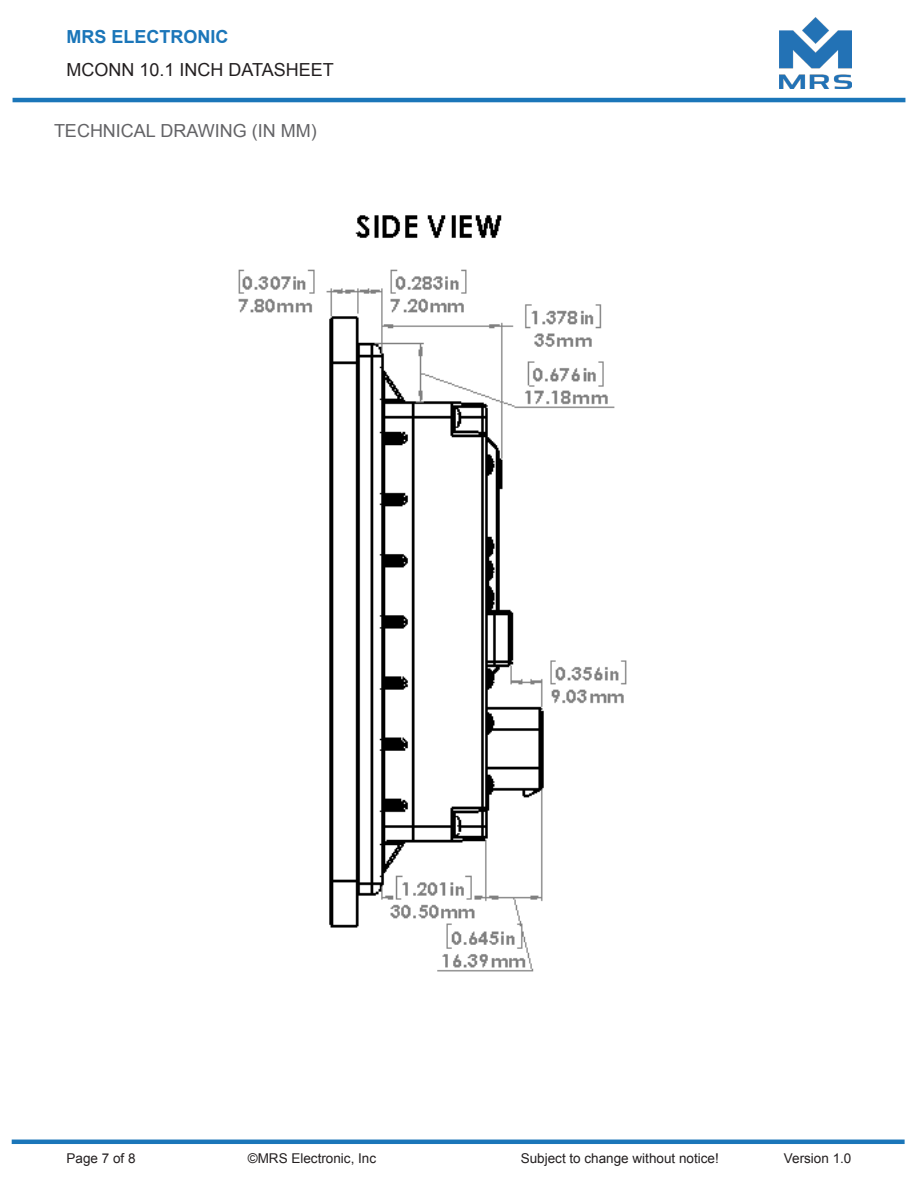
<style>
.page{position:relative;width:918px;height:1188px;background:#fff}
.page>*{position:absolute;margin:0;border:0;box-sizing:border-box;transform-origin:0 0}
.t1{font:18px "Arial";color:#231f20}
.t2{font:18px "Arial";color:#636366}
.t3{font:700 18px "Arial";color:#1b76b9}
.t4{font:13.5px "Arial";color:#231f20}
</style>
<div class="page">
<img style="left:780px;top:17px;width:71px;height:71px">
<hr style="left:12px;top:1140px;width:893px;height:4px;background:#1b76b9">
<hr style="left:13px;top:98px;width:892px;height:4px;background:#1b76b9">
<img style="left:238px;top:215px;width:389px;height:757px">
<h1 class="t3" style="left:67px;top:24px;width:163px">MRS ELECTRONIC</h1>
<h1 class="t1" style="left:67px;top:58px;width:269px">MCONN 10.1 INCH DATASHEET</h1>
<p class="t2" style="left:54px;top:119px;width:264px">TECHNICAL DRAWING (IN MM)</p>
<p class="t4" style="left:67px;top:1149px;width:71px">Page 7 of 8</p>
<p class="t4" style="left:248px;top:1149px;width:130px">©MRS Electronic, Inc</p>
<p class="t4" style="left:521px;top:1149px;width:200px">Subject to change without notice!</p>
<p class="t4" style="left:784px;top:1149px;width:69px">Version 1.0</p>
</div>
